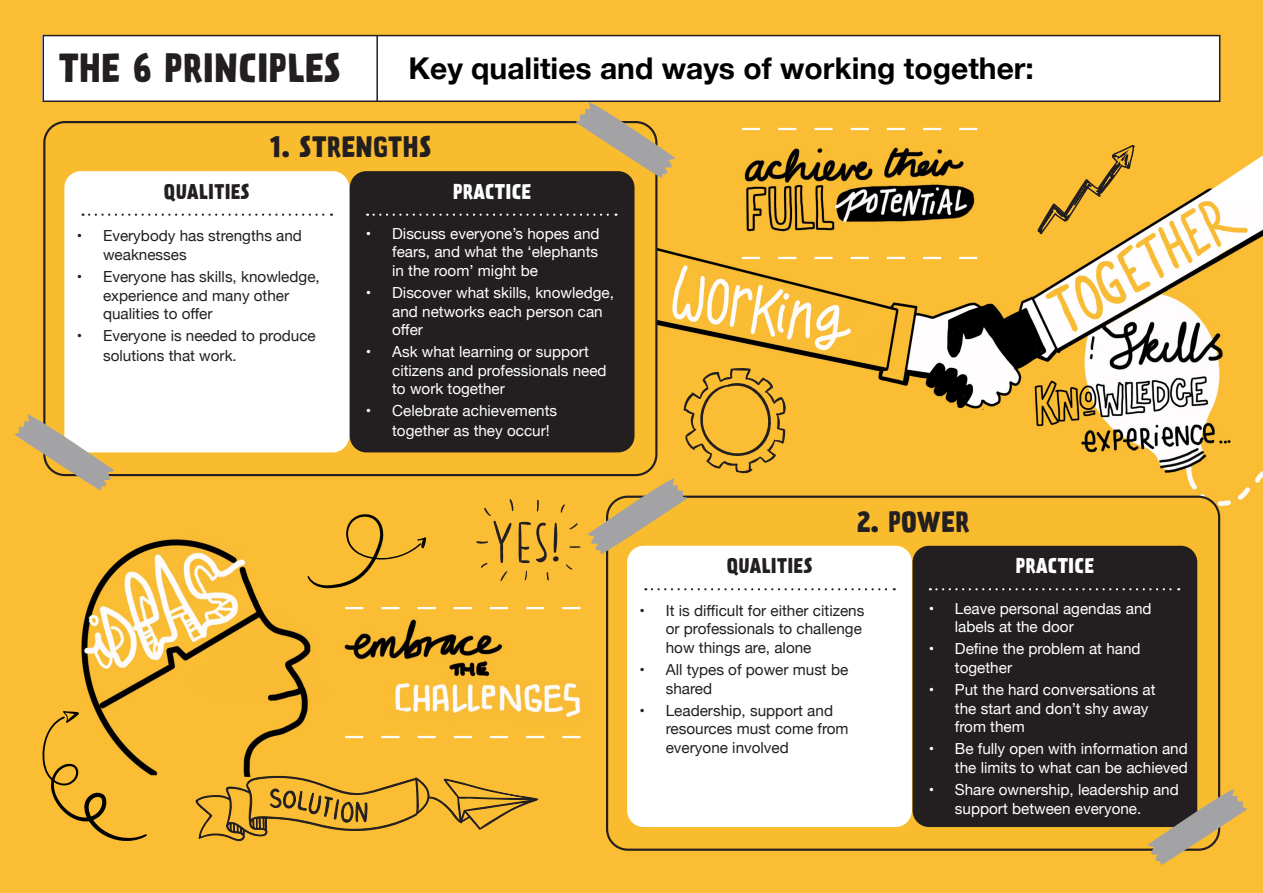
<style>
.page{position:relative;width:1263px;height:893px;background:#fff}
.page>*{position:absolute;margin:0;border:0;box-sizing:border-box;transform-origin:0 0}
.t1{font:700 36px "Prater Sans Pro";letter-spacing:.005em;color:#231f20}
.t2{font:700 30px "Helvetica Neue";color:#000}
.t3{font:700 26.25px "Prater Sans Pro";letter-spacing:.01em;color:#231f20}
.t4{font:700 18.9px "Prater Sans Pro";letter-spacing:.01em;color:#231f20}
.t5{font:700 18.9px "Prater Sans Pro";letter-spacing:.01em;color:#fff}
.t6{font:15.3px/18.3px "Helvetica Neue";color:#fff}
.t7{font:15.3px/18.3px "Helvetica Neue";color:#231f20}
</style>
<div class="page">
<img style="left:0;top:0;width:1263px;height:893px">
<svg style="left:345px;top:607px;width:235px;height:2px"></svg>
<div style="left:607px;top:497px;width:612px;height:353px;background:#f9bc2f;border-radius:21px"></div>
<div style="left:606px;top:496px;width:614px;height:355px;border:2px solid #231f20;border-radius:21px"></div>
<div style="left:627px;top:546px;width:285px;height:281px;background:#fff;border-radius:16px"></div>
<div style="left:912px;top:546px;width:285px;height:281px;background:#231f20;border-radius:16px"></div>
<svg style="left:652px;top:588px;width:243px;height:2px"></svg>
<svg style="left:930px;top:588px;width:249px;height:2px"></svg>
<svg style="left:1147px;top:788px;width:100px;height:77px"></svg>
<svg style="left:587px;top:368px;width:200px;height:186px"></svg>
<svg style="left:1209px;top:144px;width:54px;height:60px"></svg>
<svg style="left:742px;top:128px;width:235px;height:2px"></svg>
<svg style="left:742px;top:257px;width:235px;height:2px"></svg>
<svg style="left:1036px;top:18px;width:100px;height:242px;background:#edb336"></svg>
<svg style="left:307px;top:514px;width:119px;height:74px;background:#e8af30"></svg>
<svg style="left:476px;top:499px;width:105px;height:82px;background:#e7ae32"></svg>
<svg style="left:195px;top:691px;width:349px;height:163px;background:#f4bd46"></svg>
<svg style="left:196px;top:718px;width:384px;height:125px;background:#eab132"></svg>
<div style="left:43px;top:36px;width:1177px;height:65px;background:#fff"></div>
<div style="left:43px;top:35px;width:1177px;height:67px;border:2px solid #231f20"></div>
<hr style="left:376px;top:36px;width:2px;height:66px;background:#231f20">
<div style="left:44px;top:122px;width:612px;height:353px;background:#f9bc2f;border-radius:21px"></div>
<div style="left:43px;top:121px;width:614px;height:355px;border:2px solid #231f20;border-radius:21px"></div>
<div style="left:64px;top:171px;width:285px;height:281px;background:#fff;border-radius:16px"></div>
<div style="left:350px;top:171px;width:284px;height:281px;background:#231f20;border-radius:16px"></div>
<svg style="left:83px;top:214px;width:249px;height:2px"></svg>
<svg style="left:374px;top:214px;width:242px;height:2px"></svg>
<svg style="left:576px;top:101px;width:99px;height:77px"></svg>
<svg style="left:15px;top:414px;width:99px;height:76px"></svg>
<svg style="left:42px;top:711px;width:105px;height:130px;background:#dfa82e"></svg>
<p class="t1" style="left:58px;top:41px;width:284px">THE 6 PRINCIPLES</p>
<p class="t2" style="left:408px;top:45px;width:627px">Key qualities and ways of working together:</p>
<p class="t4" style="left:164px;top:177px;width:87px">QUALITIES</p>
<p class="t3" style="left:269px;top:127px;width:163px">1. STRENGTHS</p>
<p class="t5" style="left:453px;top:177px;width:80px">PRACTICE</p>
<p class="t7" style="left:103px;top:228px;width:200px;text-indent:-26px">• Everybody has strengths and weaknesses</p>
<p class="t7" style="left:103px;top:269px;width:218px;text-indent:-26px">• Everyone has skills, knowledge, experience and many other qualities to offer</p>
<p class="t7" style="left:103px;top:327px;width:214px;line-height:19.2px;text-indent:-26px">• Everyone is needed to produce solutions that work.</p>
<p class="t6" style="left:392px;top:225px;width:209px;text-align:justify;text-indent:-26px">• Discuss everyone’s hopes and fears, and what the ‘elephants in the room’ might be</p>
<p class="t6" style="left:392px;top:284px;width:223px;text-indent:-26px">• Discover what skills, knowledge, and networks each person can offer</p>
<p class="t6" style="left:392px;top:344px;width:216px;text-indent:-26px">• Ask what learning or support citizens and professionals need to work together</p>
<p class="t6" style="left:392px;top:402px;width:166px;line-height:19.2px;text-indent:-26px">• Celebrate achievements together as they occur!</p>
<p class="t4" style="left:727px;top:552px;width:87px">QUALITIES</p>
<p class="t3" style="left:857px;top:501px;width:114px">2. POWER</p>
<p class="t5" style="left:1016px;top:552px;width:80px">PRACTICE</p>
<p class="t7" style="left:666px;top:602px;width:200px;text-indent:-26px">• It is difficult for either citizens or professionals to challenge how things are, alone</p>
<p class="t7" style="left:666px;top:661px;width:184px;text-indent:-26px">• All types of power must be shared</p>
<p class="t7" style="left:666px;top:702px;width:184px;text-indent:-26px">• Leadership, support and resources must come from everyone involved</p>
<p class="t6" style="left:955px;top:600px;width:198px;text-indent:-26px">• Leave personal agendas and labels at the door</p>
<p class="t6" style="left:955px;top:641px;width:187px;text-indent:-26px">• Define the problem at hand together</p>
<p class="t6" style="left:955px;top:682px;width:202px;text-indent:-26px">• Put the hard conversations at the start and don’t shy away from them</p>
<p class="t6" style="left:929px;top:741px;width:261px;text-align:right">• Be fully open with information and the limits to what can be achieved</p>
<p class="t6" style="left:955px;top:781px;width:225px;text-indent:-26px">• Share ownership, leadership and support between everyone.</p>
</div>
